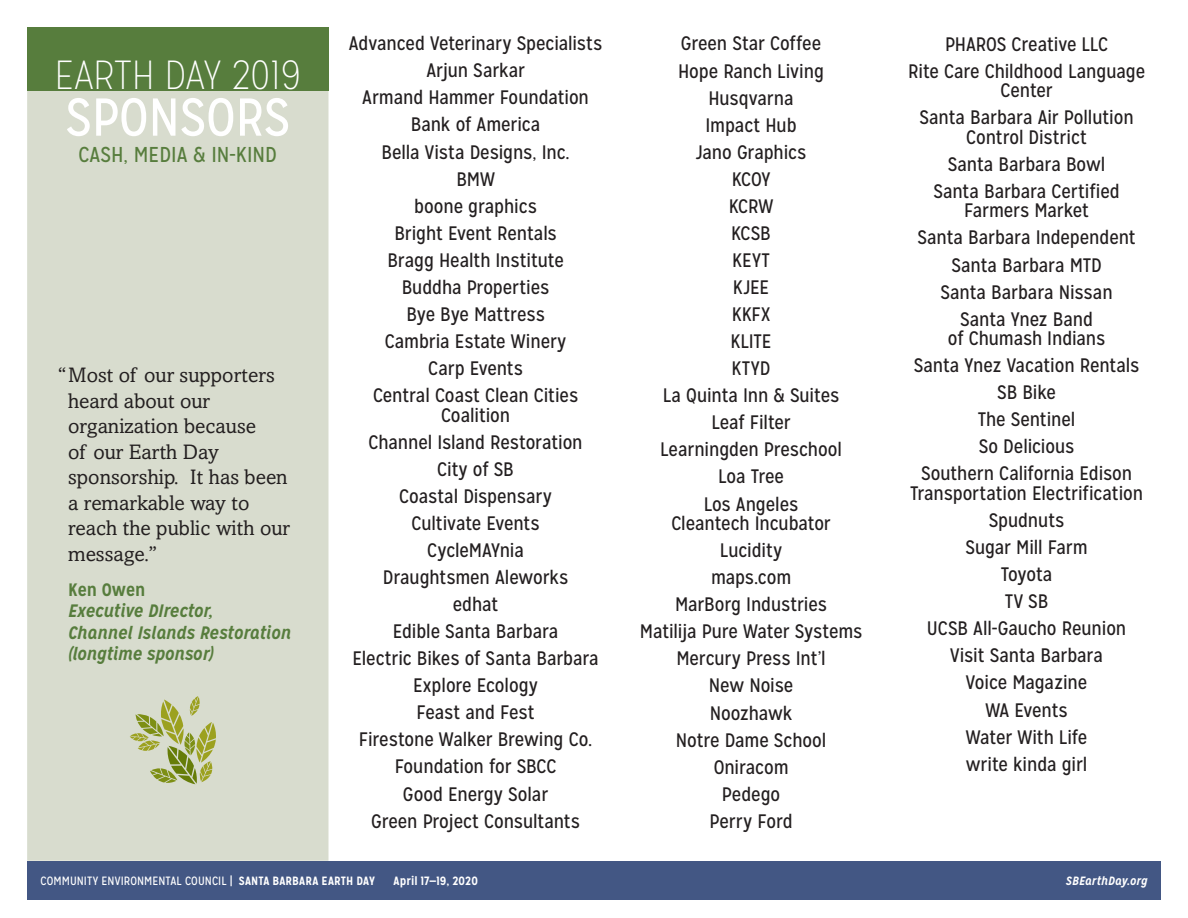
<style>
.page{position:relative;width:1188px;height:918px;background:#fff}
.page>*{position:absolute;margin:0;border:0;box-sizing:border-box;transform-origin:0 0}
.t1{font:53.25px "Mission Gothic";color:#fff}
.t2{font:100 40.65px "Mission Gothic";color:#fff}
.t3{font:21.6px "Mission Gothic";color:#577d3d}
.t4{font:21px/25.5px "Amasis";color:#231f20}
.t5{font:19.5px/27px "Mission Gothic";letter-spacing:-.005em;color:#231f20;text-align:center}
.t6{font:italic 700 18px/21.6px "Mission Gothic";color:#577d3d}
.t7{font:700 18px "Mission Gothic";color:#577d3d}
.t8{font:12px "Mission Gothic";letter-spacing:.005em;color:#fff}
.t9{font:700 12px "Mission Gothic";letter-spacing:.01em;color:#fff}
.t10{font:italic 700 12px "Mission Gothic";letter-spacing:.005em;color:#fff}
.s1{font-weight:700}
</style>
<div class="page">
<div style="left:27px;top:90px;width:301px;height:771px;background:#d8dcce"></div>
<div style="left:27px;top:27px;width:302px;height:63px;background:#577d3d"></div>
<svg style="left:130px;top:696px;width:86px;height:88px;background:#bdc491"></svg>
<div style="left:27px;top:861px;width:1134px;height:39px;background:#435784"></div>
<h2 class="t2" style="left:55px;top:52px;width:248px">EARTH DAY 2019</h2>
<h1 class="t1" style="left:65px;top:85px;width:226px">SPONSORS</h1>
<p class="t3" style="left:79px;top:141px;width:200px">CASH, MEDIA &amp; IN-KIND</p>
<p class="t4" style="left:68px;top:362px;width:223px;text-indent:-10px">“Most of our supporters heard about our organization because<br>of our Earth Day sponsorship. It has been a remarkable way to reach the public with our message.”</p>
<p class="t7" style="left:68px;top:578px;width:79px">Ken Owen</p>
<p class="t6" style="left:68px;top:600px;width:224px">Executive DIrector,<br>Channel Islands Restoration (longtime sponsor)</p>
<p class="t5" style="left:349px;top:30px;width:255px">Advanced Veterinary Specialists<br>Arjun Sarkar<br>Armand Hammer Foundation<br>Bank of America<br>Bella Vista Designs, Inc.<br>BMW<br>boone graphics<br>Bright Event Rentals<br>Bragg Health Institute<br>Buddha Properties<br>Bye Bye Mattress<br>Cambria Estate Winery<br>Carp Events<br>Central Coast Clean Cities</p>
<p class="t5" style="left:352px;top:402px;width:248px">Coalition<br>Channel Island Restoration<br>City of SB<br>Coastal Dispensary<br>Cultivate Events<br>CycleMAYnia<br>Draughtsmen Aleworks<br>edhat<br>Edible Santa Barbara<br>Electric Bikes of Santa Barbara<br>Explore Ecology<br>Feast and Fest<br>Firestone Walker Brewing Co.<br>Foundation for SBCC<br>Good Energy Solar<br>Green Project Consultants</p>
<p class="t5" style="left:660px;top:30px;width:183px">Green Star Coffee<br>Hope Ranch Living<br>Husqvarna<br>Impact Hub<br>Jano Graphics<br>KCOY<br>KCRW<br>KCSB<br>KEYT<br>KJEE<br>KKFX<br>KLITE<br>KTYD<br>La Quinta Inn &amp; Suites<br>Leaf Filter<br>Learningden Preschool<br>Loa Tree<br>Los Angeles</p>
<p class="t5" style="left:640px;top:510px;width:224px">Cleantech Incubator<br>Lucidity<br>maps.com<br>MarBorg Industries<br>Matilija Pure Water Systems<br>Mercury Press Int’l<br>New Noise<br>Noozhawk<br>Notre Dame School<br>Oniracom<br>Pedego<br>Perry Ford</p>
<p class="t5" style="left:908px;top:31px;width:239px">PHAROS Creative LLC<br>Rite Care Childhood Language</p>
<p class="t5" style="left:919px;top:77px;width:216px">Center<br>Santa Barbara Air Pollution</p>
<p class="t5" style="left:933px;top:124px;width:188px">Control District<br>Santa Barbara Bowl<br>Santa Barbara Certified</p>
<p class="t5" style="left:917px;top:197px;width:220px">Farmers Market<br>Santa Barbara Independent<br>Santa Barbara MTD<br>Santa Barbara Nissan<br>Santa Ynez Band</p>
<p class="t5" style="left:914px;top:325px;width:227px">of Chumash Indians<br>Santa Ynez Vacation Rentals<br>SB Bike<br>The Sentinel<br>So Delicious<br>Southern California Edison</p>
<p class="t5" style="left:910px;top:480px;width:235px">Transportation Electrification<br>Spudnuts<br>Sugar Mill Farm<br>Toyota<br>TV SB<br>UCSB All-Gaucho Reunion<br>Visit Santa Barbara<br>Voice Magazine<br>WA Events<br>Water With Life<br>write kinda girl</p>
<p class="t8" style="left:40px;top:873px;width:336px">COMMUNITY ENVIRONMENTAL COUNCIL | <span class="s1">SANTA BARBARA EARTH DAY</span></p>
<p class="t9" style="left:394px;top:873px;width:86px">April 17—19, 2020</p>
<p class="t10" style="left:1066px;top:873px;width:83px">SBEarthDay.org</p>
</div>
